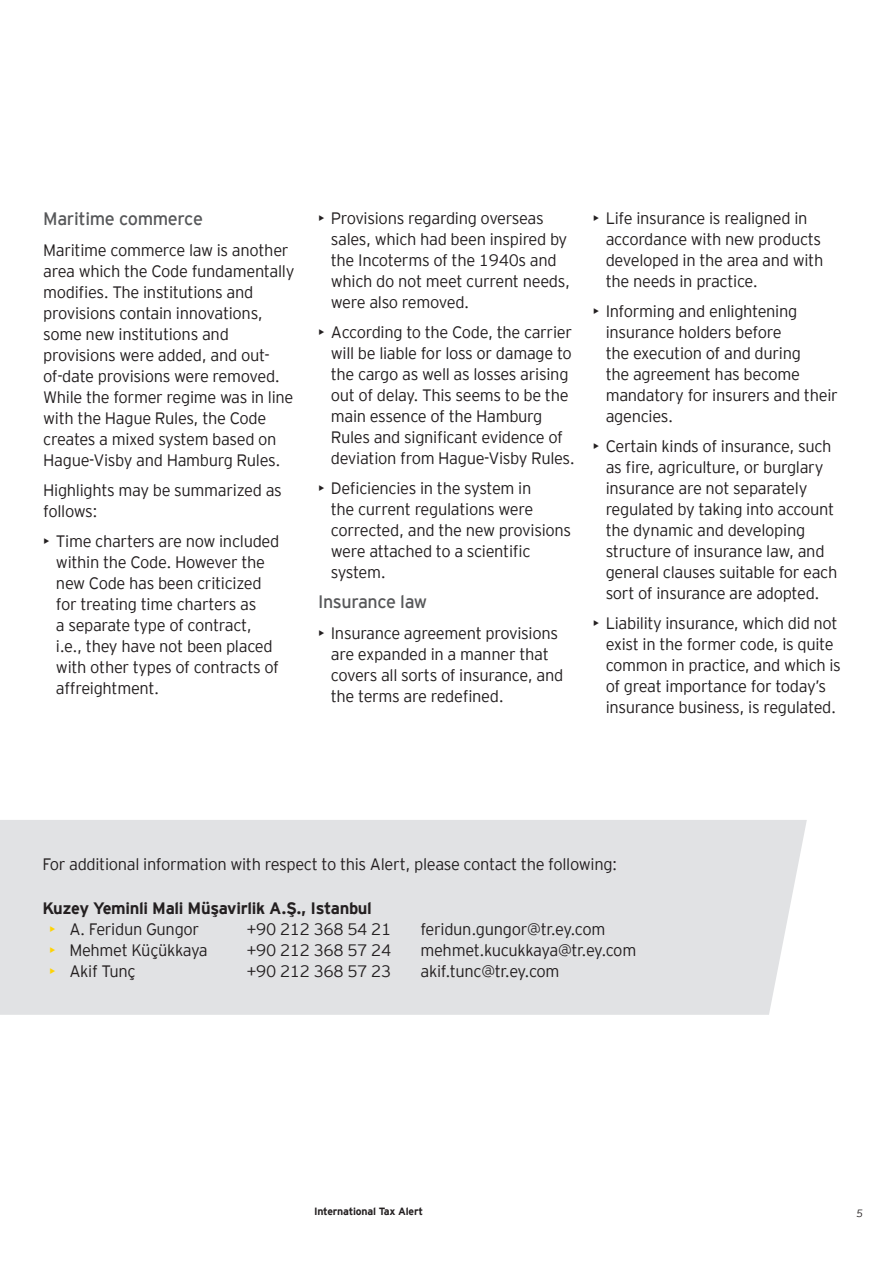
<style>
.page{position:relative;width:893px;height:1263px;background:#fff}
.page>*{position:absolute;margin:0;border:0;box-sizing:border-box;transform-origin:0 0}
.Leader{font:18px "EY Interstate";letter-spacing:-.02em;color:#57585a}
.Bullet_1{font:300 16.5px/21px "EY Interstate";letter-spacing:-.02em;color:#231f20}
.Body_copy{font:300 16.5px/21px "EY Interstate";letter-spacing:-.02em;color:#231f20}
.Contacts{font:300 16.5px "EY Interstate";letter-spacing:-.02em;color:#231f20}
.Contact_Location{font:700 16.5px "EY Interstate";letter-spacing:-.02em;color:#231f20}
.t1{font:700 10.5px "EY Interstate";letter-spacing:-.02em;color:#231f20}
.t2{font:italic 300 10.5px "EY Interstate";color:#231f20}
.s1{color:#fed304}
</style>
<div class="page">
<div style="left:0;top:820px;width:807px;height:195px;background:#e1e2e4"></div>
<p class="Leader" style="left:43px;top:206px;width:161px">Maritime commerce</p>
<p class="Body_copy" style="left:43px;top:239px;width:253px">Maritime commerce law is another area which the Code fundamentally modifies. The institutions and provisions contain innovations, some new institutions and provisions were added, and out&shy;of-date provisions were removed.<br>While the former regime was in line with the Hague Rules, the Code creates a mixed system based on<br>Hague-Visby and Hamburg Rules.</p>
<p class="Body_copy" style="left:43px;top:479px;width:240px">Highlights may be summarized as follows:</p>
<p class="Bullet_1" style="left:56px;top:530px;width:225px;text-indent:-13px">• Time charters are now included within the Code. However the new Code has been criticized for treating time charters as<br>a separate type of contract, i.e., they have not been placed with other types of contracts of affreightment.</p>
<p class="Bullet_1" style="left:331px;top:206px;width:241px;text-indent:-13px">• Provisions regarding overseas sales, which had been inspired by the Incoterms of the 1940s and which do not meet current needs, were also removed.</p>
<p class="Bullet_1" style="left:331px;top:320px;width:246px;text-indent:-13px">• According to the Code, the carrier will be liable for loss or damage to the cargo as well as losses arising out of delay. This seems to be the main essence of the Hamburg Rules and significant evidence of deviation from Hague-Visby Rules.</p>
<p class="Bullet_1" style="left:331px;top:476px;width:242px;text-indent:-13px">• Deficiencies in the system in<br>the current regulations were corrected, and the new provisions were attached to a scientific system.</p>
<p class="Leader" style="left:318px;top:588px;width:111px">Insurance law</p>
<p class="Bullet_1" style="left:331px;top:622px;width:234px;text-indent:-13px">• Insurance agreement provisions are expanded in a manner that covers all sorts of insurance, and the terms are redefined.</p>
<p class="Bullet_1" style="left:606px;top:206px;width:219px;text-indent:-13px">• Life insurance is realigned in accordance with new products developed in the area and with the needs in practice.</p>
<p class="Bullet_1" style="left:606px;top:299px;width:234px;text-indent:-13px">• Informing and enlightening insurance holders before<br>the execution of and during<br>the agreement has become mandatory for insurers and their agencies.</p>
<p class="Bullet_1" style="left:606px;top:434px;width:233px;text-indent:-13px">• Certain kinds of insurance, such as fire, agriculture, or burglary insurance are not separately regulated by taking into account the dynamic and developing structure of insurance law, and general clauses suitable for each sort of insurance are adopted.</p>
<p class="Bullet_1" style="left:606px;top:611px;width:237px;text-indent:-13px">• Liability insurance, which did not exist in the former code, is quite common in practice, and which is of great importance for today’s insurance business, is regulated.</p>
<p class="Body_copy" style="left:42px;top:853px;width:577px">For additional information with respect to this Alert, please contact the following:</p>
<p class="Contact_Location" style="left:42px;top:896px;width:331px">Kuzey Yeminli Mali Müşavirlik A.Ş., Istanbul</p>
<p class="Contacts" style="left:49px;top:917px;width:152px"><span class="s1">•</span> A. Feridun Gungor</p>
<p class="Contacts" style="left:246px;top:917px;width:146px">+90 212 368 54 21</p>
<p class="Contacts" style="left:420px;top:917px;width:187px">feridun.gungor@tr.ey.com</p>
<p class="Contacts" style="left:49px;top:938px;width:160px"><span class="s1">•</span> Mehmet Küçükkaya</p>
<p class="Contacts" style="left:246px;top:938px;width:146px">+90 212 368 57 24</p>
<p class="Contacts" style="left:420px;top:938px;width:217px">mehmet.kucukkaya@tr.ey.com</p>
<p class="Contacts" style="left:49px;top:959px;width:88px"><span class="s1">•</span> Akif Tunç</p>
<p class="Contacts" style="left:246px;top:959px;width:146px">+90 212 368 57 23</p>
<p class="Contacts" style="left:420px;top:959px;width:141px">akif.tunc@tr.ey.com</p>
<p class="t1" style="left:314px;top:1204px;width:111px">International Tax Alert</p>
<p class="t2" style="left:856px;top:1205px;width:8px">5</p>
</div>
